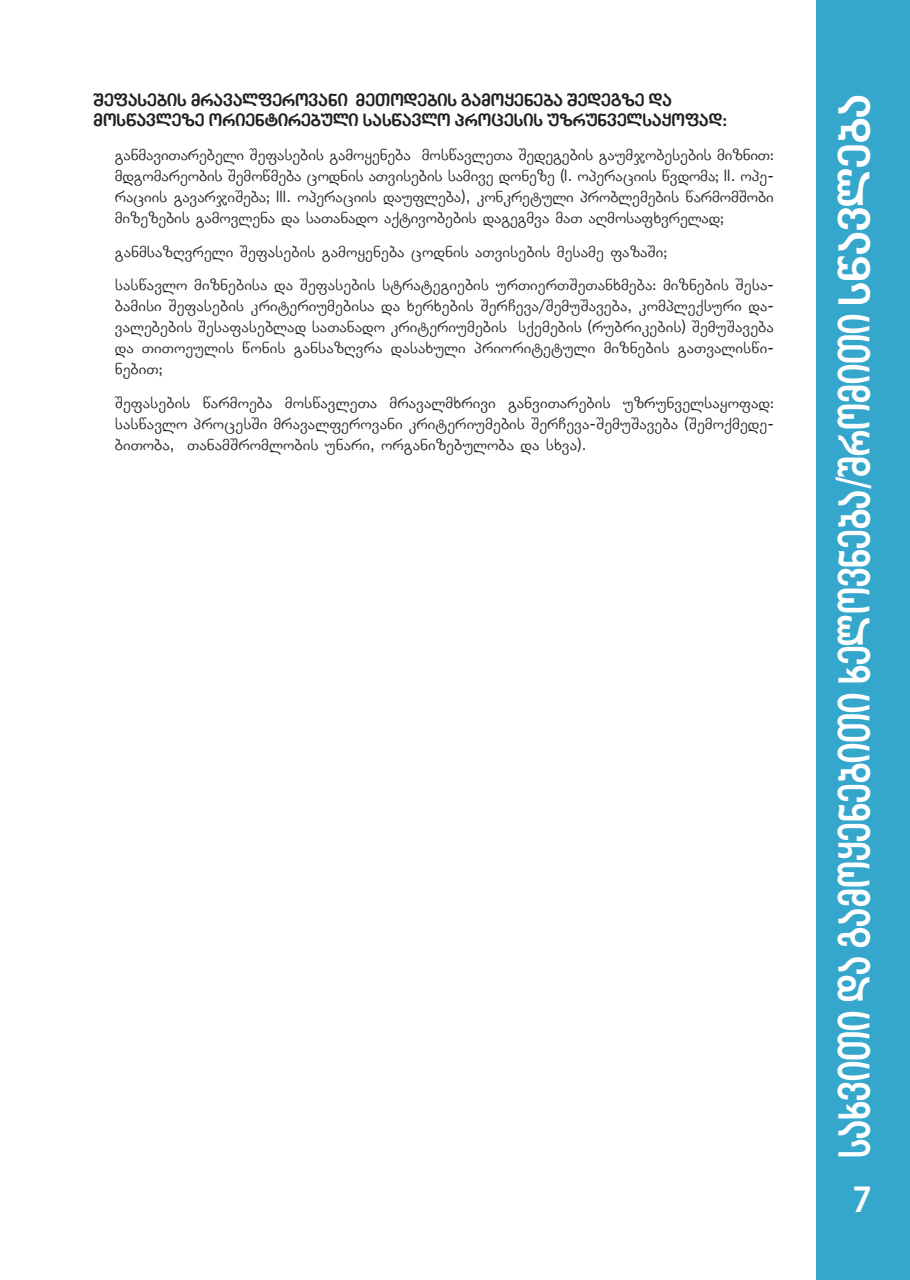
<style>
.page{position:relative;width:910px;height:1280px;background:#fff}
.page>*{position:absolute;margin:0;border:0;box-sizing:border-box;transform-origin:0 0}
.t1{font:700 45px "A Kolkhety M";color:#fff;scale:.8 1}
.t2{font:700 36px "A Kolkhety M";color:#fff}
.sat-2{font:700 18px/19.8px "A Kolkhety M";color:#231f20}
.texti{font:16.5px/21px "A Kolkhety N";color:#231f20;text-align:justify}
</style>
<div class="page">
<div style="left:816px;top:0;width:94px;height:1280px;background:#36a7cc"></div>
<p class="sat-2" style="left:94px;top:92px;width:635px">SEFASEBIS MRAVALFEROVANI METODEBIS GAMOYENEBA SEDEGZE DA<br>MOSWAVLEZE ORIENTIREBULI SASWAVLO PROCESIS UZRUNVELSAYOFAD:</p>
<p class="texti" style="left:115px;top:145px;width:661px">GANMAVITAREBELI SEFASEBIS GAMOYENEBA MOSWAVLETA SEDEGEBIS GAUMJOBESEBIS MIZNIT:<br>MDGOMAREOBIS SEMOWMEBA CODNIS ATVISEBIS SAMIVE DONEZE (I. OPERACIIS WVDOMA; II. OPE-RACIIS GAVARJISEBA; III. OPERACIIS DAUFLEBA), KONKRETULI PROBLEMEBIS WARMOMSOBI MIZEZEBIS GAMOVLENA DA SATANADO AQTIVOBEBIS DAGEGMVA MAT ARMOSAFXVRELAD;</p>
<p class="texti" style="left:115px;top:242px;width:554px">GANMSAZRVRELI SEFASEBIS GAMOYENEBA CODNIS ATVISEBIS MESAME FAZASI;</p>
<p class="texti" style="left:115px;top:276px;width:661px">SASWAVLO MIZNEBISA DA SEFASEBIS STRATEGIEBIS URTIERTSETANXMEBA: MIZNEBIS SESA-BAMISI SEFASEBIS KRITERIUMEBISA DA XERXEBIS SERCEVA/SEMUSAVEBA, KOMPLEQSURI DA-VALEBEBIS SESAFASEBLAD SATANADO KRITERIUMEBIS SQEMEBIS (RUBRIKEBIS) SEMUSAVEBA DA TITOEULIS WONIS GANSAZRVRA DASAXULI PRIORITETULI MIZNEBIS GATVALISWI-NEBIT;</p>
<p class="texti" style="left:115px;top:393px;width:661px">SEFASEBIS WARMOEBA MOSWAVLETA MRAVALMXRIVI GANVITAREBIS UZRUNVELSAYOFAD:<br>SASWAVLO PROCESSI MRAVALFEROVANI KRITERIUMEBIS SERCEVA-SEMUSAVEBA (SEMOQMEDE-BITOBA, TANAMSROMLOBIS UNARI, ORGANIZEBULOBA DA SXVA).</p>
<h1 class="t1" style="left:833px;top:1158px;width:1332px;rotate:-90deg">SAXVITI DA GAMOYENEBITI XELOVNEBA/SROMITI SWAVLEBA</h1>
<h2 class="t2" style="left:852px;top:1182px;width:21px">7</h2>
</div>
